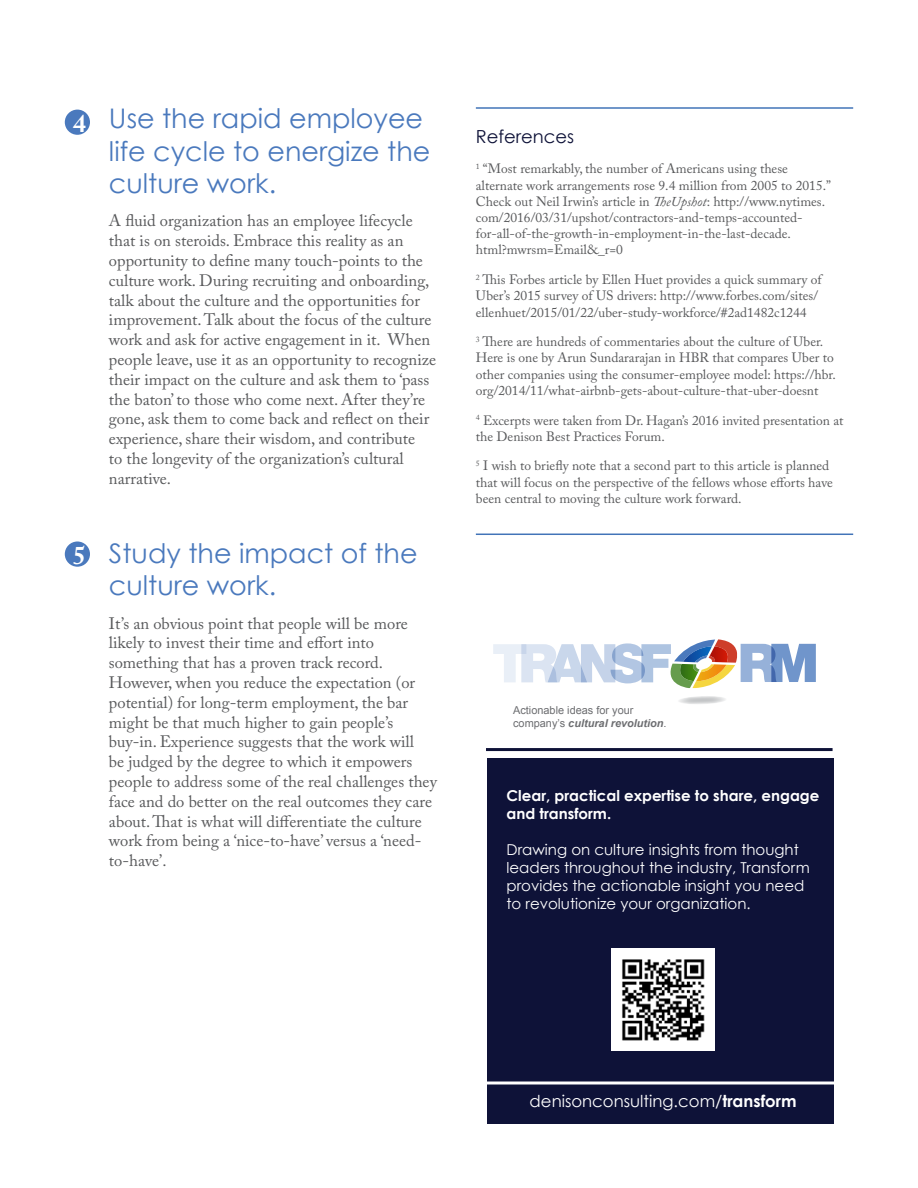
<style>
.page{position:relative;width:918px;height:1188px;background:#fff}
.page>*{position:absolute;margin:0;border:0;box-sizing:border-box;transform-origin:0 0}
.t1{font:27px/32.4px "Century Gothic";color:#4a79bd}
.t2{font:700 25.5px "Adobe Caslon Pro";color:#fff}
.t3{font:18px "Century Gothic";color:#0e1238}
.t4{font:16.5px/19.8px "Adobe Caslon Pro";color:#58595b}
.t5{font:16.5px "Century Gothic";color:#fff}
.t6{font:15px/18px "Century Gothic";color:#fff}
.t7{font:700 15px/18px "Century Gothic";color:#fff}
.t8{font:13.5px/16.2px "Adobe Caslon Pro";color:#58595b}
.t9{font:italic 700 10.95px "Arial";color:#6d6e71}
.t10{font:10.95px "Arial";color:#6d6e71}
.s1{font-style:italic}
.s2{font-weight:400;font-style:normal}
.s3{font-weight:700}
</style>
<div class="page">
<div style="left:65px;top:541px;width:25px;height:26px;background:#4a79bd;border-radius:50%"></div>
<div style="left:487px;top:758px;width:346px;height:365px;background:#0e1238"></div>
<svg style="left:679px;top:696px;width:47px;height:8px"></svg>
<svg style="left:493px;top:639px;width:323px;height:49px"></svg>
<img style="left:679px;top:664px;width:19px;height:17px">
<img style="left:612px;top:948px;width:102px;height:103px">
<hr style="left:467px;top:1082px;width:394px;height:2px;background:#fff">
<hr style="left:486px;top:748px;width:347px;height:3px;background:#0e1238">
<div style="left:65px;top:110px;width:25px;height:25px;background:#4a79bd;border-radius:50%"></div>
<hr style="left:476px;top:107px;width:377px;height:2px;background:#4274b8">
<hr style="left:476px;top:534px;width:377px;height:1px;background:#4274b8">
<p class="t2" style="left:73px;top:109px;width:14px">4</p>
<p class="t1" style="left:109px;top:102px;width:323px">Use the rapid employee life cycle to energize the culture work.</p>
<p class="t4" style="left:109px;top:211px;width:329px">A fluid organization has an employee lifecycle that is on steroids. Embrace this reality as an opportunity to define many touch-points to the culture work. During recruiting and onboarding, talk about the culture and the opportunities for improvement. Talk about the focus of the culture work and ask for active engagement in it. When people leave, use it as an opportunity to recognize their impact on the culture and ask them to ‘pass the baton’ to those who come next. After they’re gone, ask them to come back and reflect on their experience, share their wisdom, and contribute<br>to the longevity of the organization’s cultural narrative.</p>
<p class="t2" style="left:73px;top:540px;width:14px">5</p>
<p class="t1" style="left:109px;top:537px;width:310px">Study the impact of the culture work.</p>
<p class="t4" style="left:109px;top:613px;width:329px">It’s an obvious point that people will be more likely to invest their time and effort into something that has a proven track record.<br>However, when you reduce the expectation (or potential) for long-term employment, the bar might be that much higher to gain people’s buy-in. Experience suggests that the work will<br>be judged by the degree to which it empowers people to address some of the real challenges they face and do better on the real outcomes they care about. That is what will differentiate the culture work from being a ‘nice-to-have’ versus a ‘need&shy;to-have’.</p>
<p class="t3" style="left:476px;top:125px;width:100px">References</p>
<p class="t8" style="left:476px;top:161px;width:357px"><sup>1</sup> “Most remarkably, the number of Americans using these alternate work arrangements rose 9.4 million from 2005 to 2015.” Check out Neil Irwin’s article in <span class="s1">TheUpshot</span>: http://www.nytimes. com/2016/03/31/upshot/contractors-and-temps-accounted&shy;for-all-of-the-growth-in-employment-in-the-last-decade. html?mwrsm=Email&amp;_r=0</p>
<p class="t8" style="left:476px;top:271px;width:347px"><sup>2</sup> This Forbes article by Ellen Huet provides a quick summary of<br>Uber’s 2015 survey of US drivers: http://www.forbes.com/sites/ ellenhuet/2015/01/22/uber-study-workforce/#2ad1482c1244</p>
<p class="t8" style="left:476px;top:333px;width:361px"><sup>3</sup> There are hundreds of commentaries about the culture of Uber.<br>Here is one by Arun Sundararajan in HBR that compares Uber to other companies using the consumer-employee model: https://hbr. org/2014/11/what-airbnb-gets-about-culture-that-uber-doesnt</p>
<p class="t8" style="left:476px;top:412px;width:369px"><sup>4</sup> Excerpts were taken from Dr. Hagan’s 2016 invited presentation at the Denison Best Practices Forum.</p>
<p class="t8" style="left:476px;top:458px;width:359px"><sup>5</sup> I wish to briefly note that a second part to this article is planned that will focus on the perspective of the fellows whose efforts have been central to moving the culture work forward.</p>
<p class="t10" style="left:513px;top:704px;width:122px">Actionable ideas for your</p>
<p class="t9" style="left:513px;top:717px;width:155px"><span class="s2">company’s</span> cultural revolution<span class="s2">.</span></p>
<p class="t7" style="left:507px;top:786px;width:314px">Clear, practical expertise to share, engage and transform.</p>
<p class="t6" style="left:507px;top:840px;width:305px">Drawing on culture insights from thought leaders throughout the industry, Transform provides the actionable insight you need to revolutionize your organization.</p>
<p class="t5" style="left:530px;top:1091px;width:268px">denisonconsulting.com/<span class="s3">transform</span></p>
</div>
